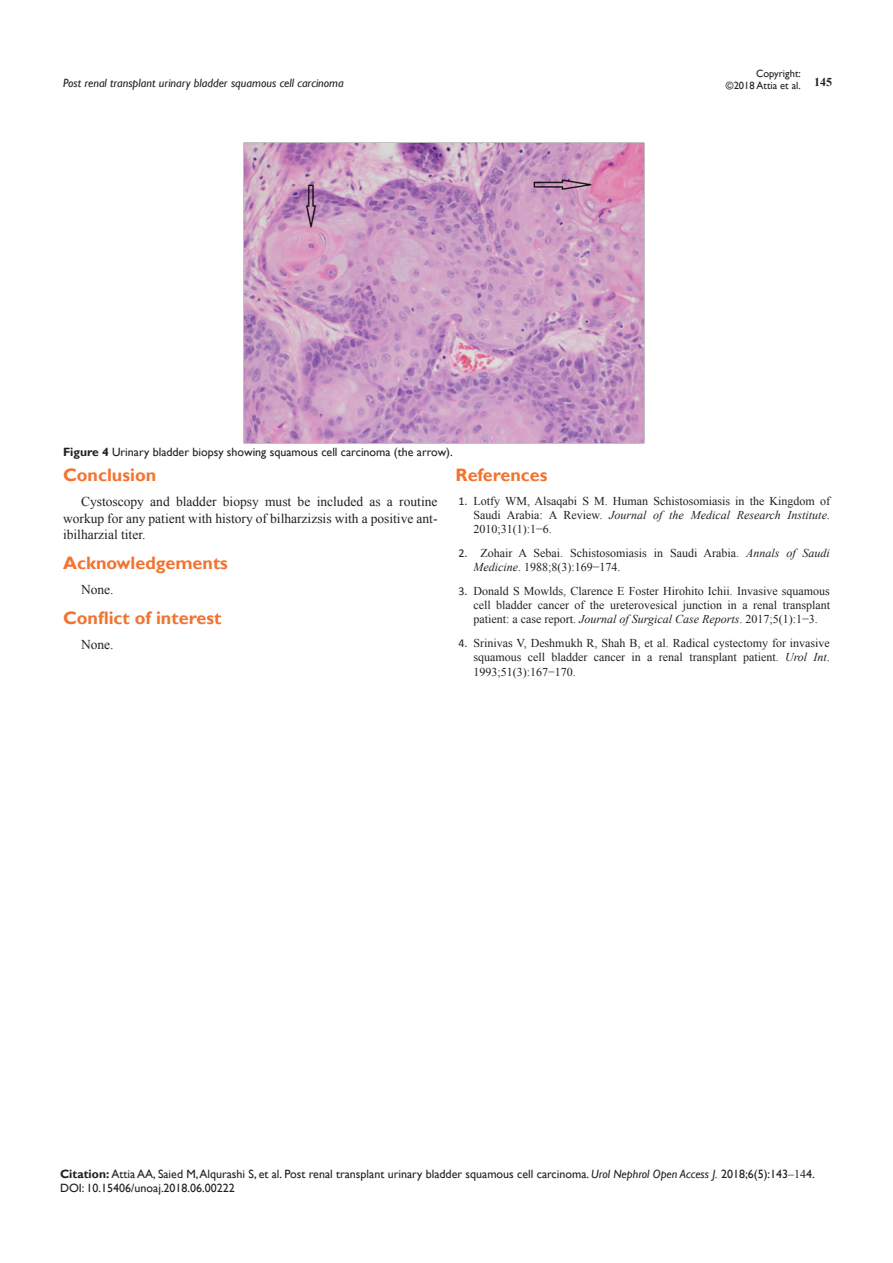
<style>
.page{position:relative;width:893px;height:1263px;background:#fff}
.page>*{position:absolute;margin:0;border:0;box-sizing:border-box;transform-origin:0 0}
.List_Paragraph{font:700 18px "Gill Sans";color:#f37331}
.t1{font:13.5px/16.2px "Times New Roman";color:#231f20;text-align:justify}
.t2{font:12px/14.4px "Times New Roman";color:#231f20;text-align:justify}
.Citation{font:12px "Gill Sans";color:#231f20}
.t3{font:italic 12px "Gill Sans";color:#231f20}
.t4{font:700 12px "Times New Roman";color:#231f20}
.t5{font:10.5px/12.6px "Gill Sans";color:#231f20;text-align:right}
.s1{font-weight:700}
.s2{font-family:"Calibri"}
.s3{font-style:italic}
.s4{font-family:"Times New Roman"}
</style>
<div class="page">
<img style="left:244px;top:143px;width:401px;height:300px">
<p class="t5" style="left:726px;top:67px;width:76px">Copyright: ©2018 Attia et al.</p>
<p class="t3" style="left:63px;top:76px;width:282px">Post renal transplant urinary bladder squamous cell carcinoma</p>
<p class="t4" style="left:814px;top:73px;width:19px">145</p>
<p class="Citation" style="left:63px;top:445px;width:391px"><span class="s1">Figure 4</span> Urinary bladder biopsy showing squamous cell carcinoma (the arrow).</p>
<p class="List_Paragraph" style="left:63px;top:464px;width:95px">Conclusion</p>
<p class="t1" style="left:63px;top:493px;width:376px;text-indent:18px">Cystoscopy and bladder biopsy must be included as a routine workup for any patient with history of bilharzizsis with a positive ant&shy;ibilharzial titer.</p>
<p class="List_Paragraph" style="left:63px;top:552px;width:166px">Acknowledgements</p>
<p class="t1" style="left:81px;top:581px;width:34px">None.</p>
<p class="List_Paragraph" style="left:63px;top:607px;width:160px">Conflict of interest</p>
<p class="t1" style="left:81px;top:636px;width:34px">None.</p>
<p class="List_Paragraph" style="left:455px;top:464px;width:94px">References</p>
<p class="t2" style="left:473px;top:493px;width:358px;text-indent:-15px"><span class="s2">1.</span> Lotfy WM, Alsaqabi S M. Human Schistosomiasis in the Kingdom of Saudi Arabia: A Review. <span class="s3">Journal of the Medical Research Institute</span>.<br>2010;31(1):1−6.</p>
<p class="t2" style="left:473px;top:545px;width:358px;text-indent:-15px"><span class="s2">2.</span> Zohair A Sebai. Schistosomiasis in Saudi Arabia. <span class="s3">Annals of Saudi<br>Medicine</span>. 1988;8(3):169−174.</p>
<p class="t2" style="left:473px;top:583px;width:358px;text-indent:-15px"><span class="s2">3.</span> Donald S Mowlds, Clarence E Foster Hirohito Ichii. Invasive squamous cell bladder cancer of the ureterovesical junction in a renal transplant patient: a case report. <span class="s3">Journal of Surgical Case Reports</span>. 2017;5(1):1−3.</p>
<p class="t2" style="left:473px;top:635px;width:358px;text-indent:-15px"><span class="s2">4.</span> Srinivas V, Deshmukh R, Shah B, et al. Radical cystectomy for invasive squamous cell bladder cancer in a renal transplant patient. <span class="s3">Urol Int</span>.<br>1993;51(3):167−170.</p>
<p class="Citation" style="left:60px;top:1167px;width:756px"><span class="s1">Citation:</span> Attia AA, Saied M, Alqurashi S, et al. Post renal transplant urinary bladder squamous cell carcinoma. <span class="s3">Urol Nephrol Open Access J.</span> 2018;6(5):143<span class="s4">‒14</span>4.</p>
<p class="Citation" style="left:60px;top:1181px;width:176px">DOI: 10.15406/unoaj.2018.06.00222</p>
</div>
